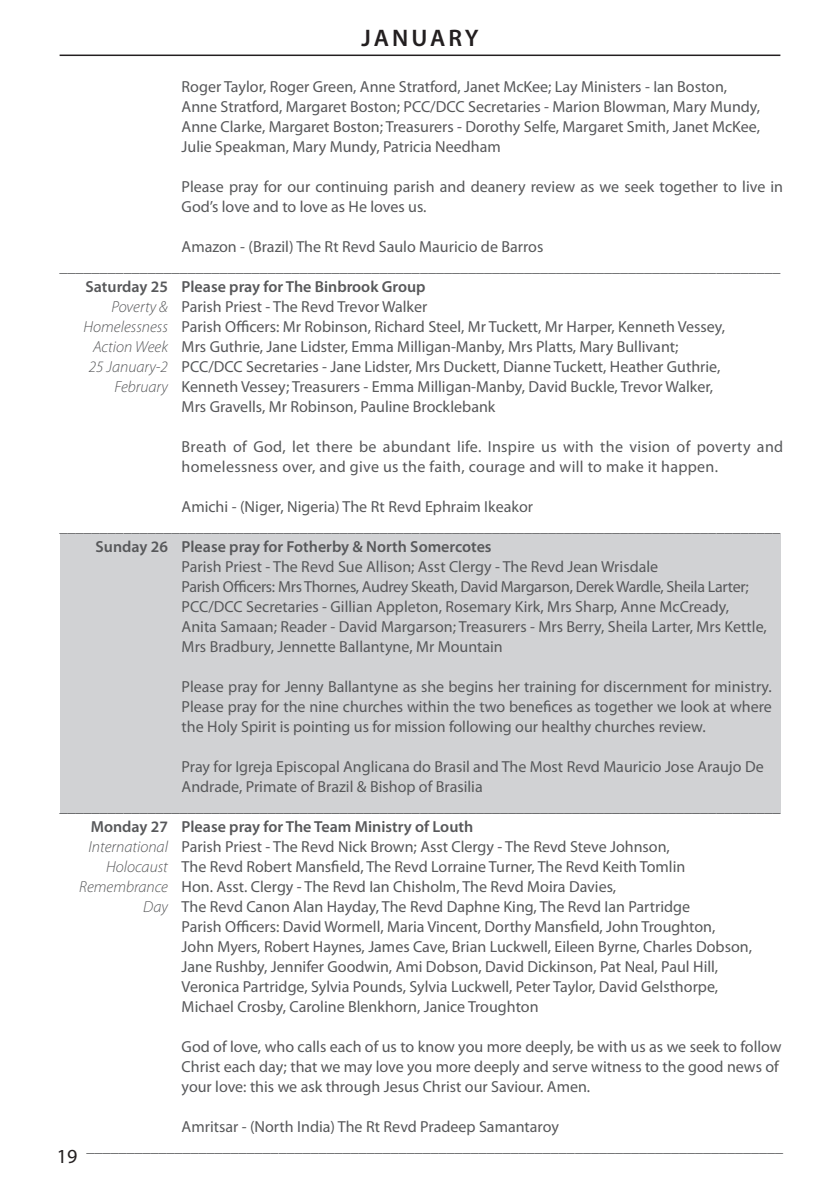
<style>
.page{position:relative;width:840px;height:1191px;background:#fff}
.page>*{position:absolute;margin:0;border:0;box-sizing:border-box;transform-origin:0 0}
.t1{font:600 24px "Myriad Pro";color:#231f20}
.t2{font:20px "Myriad Pro";color:#231f20}
.t3{font:16px/20px "Myriad Pro";color:#57585a}
.t4{font:16px/20px "Myriad Pro";letter-spacing:.02em;color:#57585a}
.t5{font:600 16px "Myriad Pro";color:#57585a}
.t6{font:italic 300 16px/20px "Myriad Pro";color:#57585a;text-align:right}
</style>
<div class="page">
<hr style="left:60px;top:55px;width:720px;height:1px;background:#231f20">
<div style="left:60px;top:534px;width:720px;height:280px;background:#d1d2d4"></div>
<h1 class="t1" style="left:361px;top:23px;width:18px">janua</h1>
<h1 class="t1" style="left:448px;top:23px;width:30px">ry</h1>
<p class="t3" style="left:181px;top:76px;width:579px">Roger Taylor, Roger Green, Anne Stratford, Janet McKee; Lay Ministers - Ian Boston, Anne Stratford, Margaret Boston; PCC/DCC Secretaries - Marion Blowman, Mary Mundy, Anne Clarke, Margaret Boston; Treasurers - Dorothy Selfe, Margaret Smith, Janet McKee, Julie Speakman, Mary Mundy, Patricia Needham</p>
<p class="t3" style="left:181px;top:176px;width:602px">Please pray for our continuing parish and deanery review as we seek together to live in<br>God’s love and to love as He loves us.</p>
<p class="t3" style="left:60px;top:236px;width:722px;text-indent:122px">Amazon - (Brazil) The Rt Revd Saulo Mauricio de Barros __________________________________________________________________________________________</p>
<p class="t5" style="left:181px;top:276px;width:245px">Please pray for The Binbrook Group</p>
<p class="t3" style="left:181px;top:296px;width:544px">Parish Priest - The Revd Trevor Walker<br>Parish Officers: Mr Robinson, Richard Steel, Mr Tuckett, Mr Harper, Kenneth Vessey, Mrs Guthrie, Jane Lidster, Emma Milligan-Manby, Mrs Platts, Mary Bullivant; PCC/DCC Secretaries - Jane Lidster, Mrs Duckett, Dianne Tuckett, Heather Guthrie, Kenneth Vessey; Treasurers - Emma Milligan-Manby, David Buckle, Trevor Walker, Mrs Gravells, Mr Robinson, Pauline Brocklebank</p>
<p class="t4" style="left:181px;top:436px;width:602px">Breath of God, let there be abundant life. Inspire us with the vision of poverty and homelessness over, and give us the faith, courage and will to make it happen.</p>
<p class="t3" style="left:60px;top:496px;width:722px;text-indent:122px">Amichi - (Niger, Nigeria) The Rt Revd Ephraim Ikeakor __________________________________________________________________________________________</p>
<p class="t5" style="left:181px;top:536px;width:311px">Please pray for Fotherby &amp; North Somercotes</p>
<p class="t3" style="left:181px;top:556px;width:586px">Parish Priest - The Revd Sue Allison; Asst Clergy - The Revd Jean Wrisdale<br>Parish Officers: Mrs Thornes, Audrey Skeath, David Margarson, Derek Wardle, Sheila Larter; PCC/DCC Secretaries - Gillian Appleton, Rosemary Kirk, Mrs Sharp, Anne McCready, Anita Samaan; Reader - David Margarson; Treasurers - Mrs Berry, Sheila Larter, Mrs Kettle, Mrs Bradbury, Jennette Ballantyne, Mr Mountain</p>
<p class="t3" style="left:181px;top:676px;width:591px;text-align:justify">Please pray for Jenny Ballantyne as she begins her training for discernment for ministry.<br>Please pray for the nine churches within the two benefices as together we look at where the Holy Spirit is pointing us for mission following our healthy churches review.</p>
<p class="t3" style="left:181px;top:756px;width:583px">Pray for Igreja Episcopal Anglicana do Brasil and The Most Revd Mauricio Jose Araujo De</p>
<p class="t3" style="left:181px;top:776px;width:302px">Andrade, Primate of Brazil &amp; Bishop of Brasilia</p>
<p class="t3" style="left:60px;top:796px;width:722px">__________________________________________________________________________________________</p>
<p class="t5" style="left:181px;top:816px;width:293px">Please pray for The Team Ministry of Louth</p>
<p class="t3" style="left:181px;top:836px;width:571px">Parish Priest - The Revd Nick Brown; Asst Clergy - The Revd Steve Johnson,<br>The Revd Robert Mansfield, The Revd Lorraine Turner, The Revd Keith Tomlin<br>Hon. Asst. Clergy - The Revd Ian Chisholm, The Revd Moira Davies,<br>The Revd Canon Alan Hayday, The Revd Daphne King, The Revd Ian Partridge<br>Parish Officers: David Wormell, Maria Vincent, Dorthy Mansfield, John Troughton,<br>John Myers, Robert Haynes, James Cave, Brian Luckwell, Eileen Byrne, Charles Dobson, Jane Rushby, Jennifer Goodwin, Ami Dobson, David Dickinson, Pat Neal, Paul Hill, Veronica Partridge, Sylvia Pounds, Sylvia Luckwell, Peter Taylor, David Gelsthorpe, Michael Crosby, Caroline Blenkhorn, Janice Troughton</p>
<p class="t3" style="left:181px;top:1036px;width:601px">God of love, who calls each of us to know you more deeply, be with us as we seek to follow<br>Christ each day; that we may love you more deeply and serve witness to the good news of your love: this we ask through Jesus Christ our Saviour. Amen.</p>
<p class="t3" style="left:86px;top:1116px;width:697px;text-indent:95px">Amritsar - (North India) The Rt Revd Pradeep Samantaroy _______________________________________________________________________________________</p>
<p class="t5" style="left:85px;top:276px;width:84px">Saturday 25</p>
<p class="t6" style="left:83px;top:297px;width:86px">Poverty &amp;<br>Homelessness<br>Action Week<br>25 January-2<br>February</p>
<p class="t5" style="left:96px;top:536px;width:74px">Sunday 26</p>
<p class="t5" style="left:91px;top:816px;width:79px">Monday 27</p>
<p class="t6" style="left:79px;top:837px;width:90px">International<br>Holocaust<br>Remembrance<br>Day</p>
<p class="t2" style="left:57px;top:1143px;width:22px">19</p>
</div>
